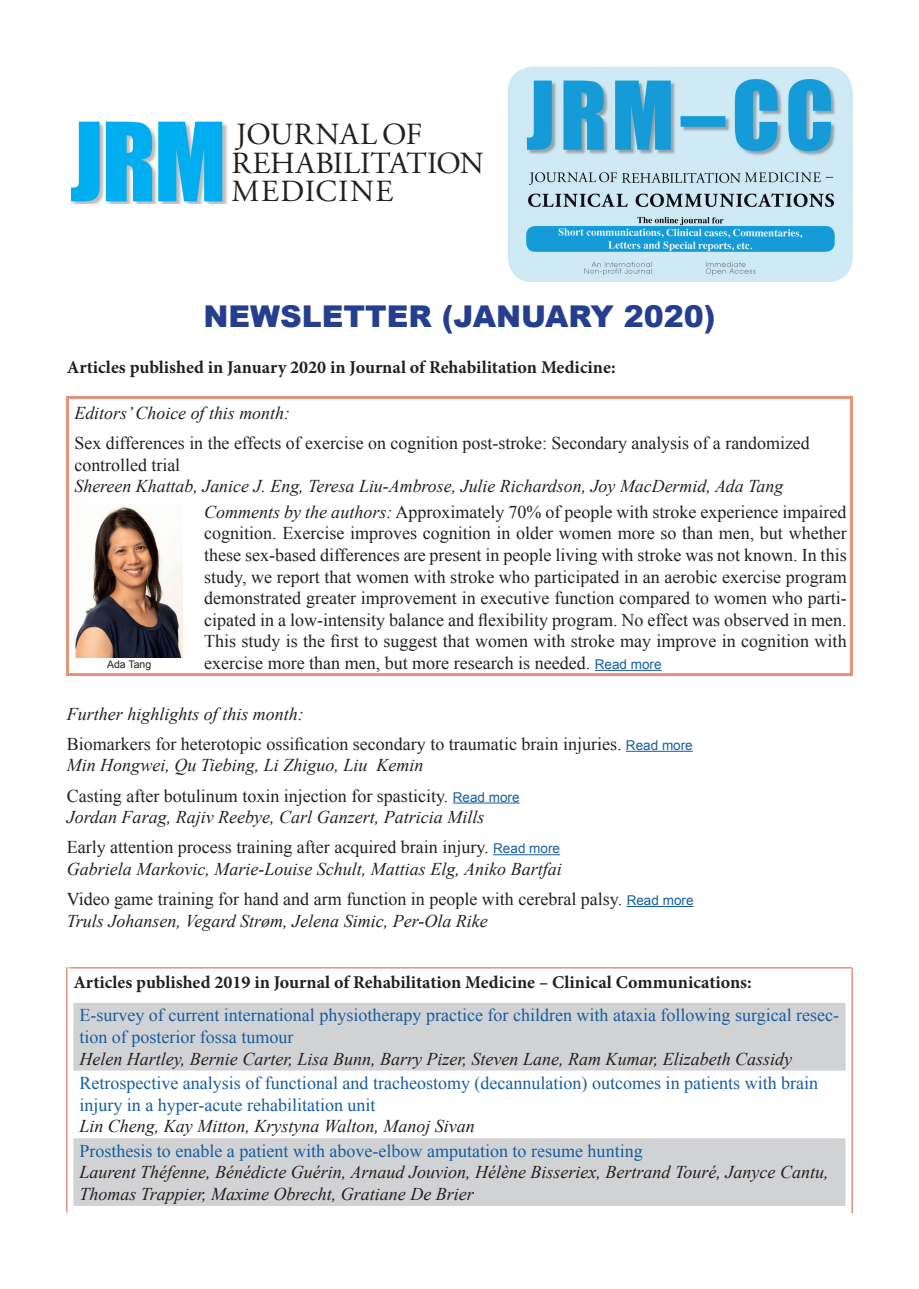
<style>
.page{position:relative;width:919px;height:1289px;background:#fff}
.page>*{position:absolute;margin:0;border:0;box-sizing:border-box;transform-origin:0 0}
.t1{font:100.8px "Impact";color:#00aeef}
.t2{font:30.75px/29.4px "Adobe Garamond Pro";letter-spacing:.01em;color:#231f20}
.t3{font:30.75px "Adobe Garamond Pro";letter-spacing:.04em;color:#231f20}
.t4{font:900 30px "Arial";color:#253f8e}
.t5{font:18px/21.6px "Times New Roman";color:#231f20}
.t6{font:italic 18px/21.6px "Times New Roman";color:#231f20}
.t7{font:18px/21.6px "Times New Roman";color:#175d9e}
.t8{font:700 18px "Minion Pro";color:#231f20}
.t9{font:10.5px "Arial";color:#231f20}
.s1{font-style:italic}
.s2{font-family:"Arial";font-size:13.5px;color:#175d9e}
</style>
<div class="page">
<img style="left:507px;top:67px;width:345px;height:215px">
<div style="left:72px;top:123px;width:157px;height:80px;background:#231f20;opacity:.3"></div>
<img style="left:75px;top:506px;width:108px;height:151px">
<hr style="left:594px;top:670px;width:67px;height:1px;background:#175d9e">
<hr style="left:626px;top:750px;width:66px;height:1px;background:#175d9e">
<hr style="left:453px;top:802px;width:66px;height:1px;background:#175d9e">
<hr style="left:493px;top:854px;width:67px;height:1px;background:#175d9e">
<hr style="left:626px;top:906px;width:67px;height:1px;background:#175d9e">
<svg style="left:73px;top:1003px;width:772px;height:202px;fill:#d1d2d4"></svg>
<div style="left:66px;top:396px;width:786px;height:280px;border:3px solid #e59279"></div>
<hr style="left:69px;top:967px;width:782px;height:1px;background:#e59279">
<hr style="left:66px;top:967px;width:2px;height:245px;background:#e59279">
<hr style="left:851px;top:967px;width:1px;height:246px;background:#e59279">
<h1 class="t1" style="left:70px;top:100px;width:158px">JRM</h1>
<h2 class="t2" style="left:232px;top:121px;width:254px">JOURNAL OF<br>REHABILITATION</h2>
<h2 class="t3" style="left:232px;top:173px;width:163px">MEDICINE</h2>
<h3 class="t4" style="left:203px;top:294px;width:513px">NEWSLETTER (JANUARY 2020)</h3>
<p class="t8" style="left:67px;top:354px;width:550px">Articles published in January 2020 in Journal of Rehabilitation Medicine:</p>
<p class="t6" style="left:74px;top:401px;width:217px">Editors’ Choice of this month:</p>
<p class="t5" style="left:74px;top:432px;width:736px">Sex differences in the effects of exercise on cognition post-stroke: Secondary analysis of a randomized controlled trial</p>
<p class="t6" style="left:74px;top:475px;width:710px">Shereen Khattab, Janice J. Eng, Teresa Liu-Ambrose, Julie Richardson, Joy MacDermid, Ada Tang</p>
<p class="t5" style="left:204px;top:500px;width:644px;text-align:justify"><span class="s1">Comments by the authors:</span> Approximately 70% of people with stroke experience impaired cognition. Exercise improves cognition in older women more so than men, but whether these sex-based differences are present in people living with stroke was not known. In this study, we report that women with stroke who participated in an aerobic exercise program demonstrated greater improvement in executive function compared to women who parti&shy;cipated in a low-intensity balance and flexibility program. No effect was observed in men.<br>This study is the first to suggest that women with stroke may improve in cognition with exercise more than men, but more research is needed. <span class="s2">Read more</span></p>
<p class="t5" style="left:67px;top:698px;width:627px;line-height:30.2px"><span class="s1">Further highlights of this month:<br></span>Biomarkers for heterotopic ossification secondary to traumatic brain injuries. <span class="s2">Read more</span></p>
<p class="t5" style="left:67px;top:750px;width:454px;line-height:30.2px"><span class="s1">Min Hongwei, Qu Tiebing, Li Zhiguo, Liu Kemin<br></span>Casting after botulinum toxin injection for spasticity. <span class="s2">Read more</span></p>
<p class="t5" style="left:67px;top:801px;width:494px;line-height:30.2px"><span class="s1">Jordan Farag, Rajiv Reebye, Carl Ganzert, Patricia Mills<br></span>Early attention process training after acquired brain injury. <span class="s2">Read more</span></p>
<p class="t5" style="left:67px;top:853px;width:628px;line-height:30.2px"><span class="s1">Gabriela Markovic, Marie-Louise Schult, Mattias Elg, Aniko Bartfai<br></span>Video game training for hand and arm function in people with cerebral palsy. <span class="s2">Read more</span></p>
<p class="t6" style="left:67px;top:909px;width:422px">Truls Johansen, Vegard Strøm, Jelena Simic, Per-Ola Rike</p>
<p class="t9" style="left:107px;top:657px;width:46px">Ada Tang</p>
<p class="t8" style="left:73px;top:969px;width:679px">Articles published 2019 in Journal of Rehabilitation Medicine – Clinical Communications:</p>
<p class="t7" style="left:79px;top:1004px;width:759px">E-survey of current international physiotherapy practice for children with ataxia following surgical resec&shy;tion of posterior fossa tumour</p>
<p class="t6" style="left:79px;top:1047px;width:714px">Helen Hartley, Bernie Carter, Lisa Bunn, Barry Pizer, Steven Lane, Ram Kumar, Elizabeth Cassidy</p>
<p class="t7" style="left:79px;top:1071px;width:740px">Retrospective analysis of functional and tracheostomy (decannulation) outcomes in patients with brain injury in a hyper-acute rehabilitation unit</p>
<p class="t6" style="left:79px;top:1114px;width:397px">Lin Cheng, Kay Mitton, Krystyna Walton, Manoj Sivan</p>
<p class="t7" style="left:79px;top:1139px;width:564px">Prosthesis to enable a patient with above-elbow amputation to resume hunting</p>
<p class="t6" style="left:79px;top:1161px;width:750px">Laurent Théfenne, Bénédicte Guérin, Arnaud Jouvion, Hélène Bisseriex, Bertrand Touré, Janyce Cantu,<br>Thomas Trappier, Maxime Obrecht, Gratiane De Brier</p>
</div>
